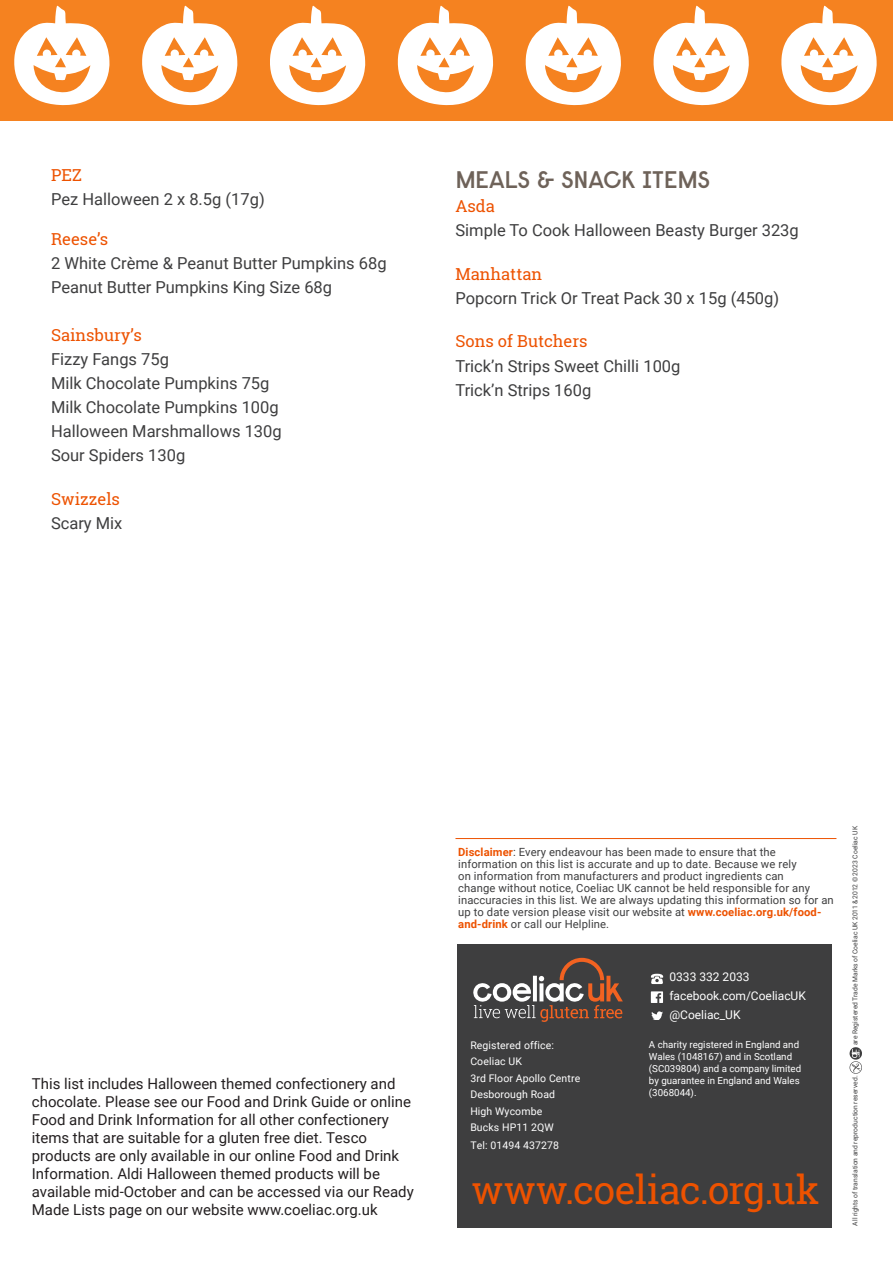
<style>
.page{position:relative;width:893px;height:1263px;background:#fff}
.page>*{position:absolute;margin:0;border:0;box-sizing:border-box;transform-origin:0 0}
.Body_copy{font:39px "Roboto Slab";letter-spacing:-.015em;color:#ed5200}
.Body_copy-2{font:600 24px "Raisonne";letter-spacing:-.015em;color:#6e6259}
.Body_copy-3{font:16.5px "Roboto";color:#3e3e3f}
.Body_copy-4{font:16.5px "Roboto Slab";color:#ed5200}
.Body_copy-5{font:15px/18px "Roboto";color:#231f20}
.t1{font:12px "Roboto";color:#fff}
.t2{font:11.25px/12px "Roboto";letter-spacing:.01em;color:#3e3e3f}
.Body_copy-6{font:10.5px/16.5px "Roboto";letter-spacing:.01em;color:#fff}
.Body_copy-7{font:9.75px/12px "Roboto";color:#fff}
.t3{font:6.75px "Roboto";letter-spacing:.005em;color:#3e3e3f}
.s1{font-weight:700;color:#ed5200}
</style>
<div class="page">
<div style="left:0;top:0;width:893px;height:121px;background:#f58220"></div>
<svg style="left:142px;top:6px;width:96px;height:100px"></svg>
<svg style="left:270px;top:6px;width:96px;height:100px"></svg>
<svg style="left:397px;top:6px;width:97px;height:100px"></svg>
<svg style="left:525px;top:6px;width:96px;height:100px"></svg>
<svg style="left:653px;top:6px;width:96px;height:100px"></svg>
<svg style="left:14px;top:6px;width:96px;height:100px"></svg>
<svg style="left:781px;top:6px;width:96px;height:100px"></svg>
<svg style="left:849px;top:1047px;width:13px;height:27px"></svg>
<div style="left:458px;top:944px;width:374px;height:283px;background:#3e3e3f"></div>
<svg style="left:651px;top:991px;width:12px;height:12px"></svg>
<svg style="left:651px;top:974px;width:12px;height:10px"></svg>
<svg style="left:473px;top:958px;width:150px;height:64px"></svg>
<svg style="left:651px;top:1011px;width:12px;height:8px"></svg>
<hr style="left:455px;top:838px;width:381px;height:1px;background:#ed5200">
<p class="Body_copy-4" style="left:51px;top:164px;width:32px">PEZ</p>
<p class="Body_copy-3" style="left:51px;top:188px;width:215px">Pez Halloween 2 x 8.5g (17g)</p>
<p class="Body_copy-4" style="left:51px;top:227px;width:59px">Reese’s</p>
<p class="Body_copy-3" style="left:51px;top:251px;width:337px">2 White Crème &amp; Peanut Butter Pumpkins 68g</p>
<p class="Body_copy-3" style="left:51px;top:275px;width:283px">Peanut Butter Pumpkins King Size 68g</p>
<p class="Body_copy-4" style="left:51px;top:324px;width:92px">Sainsbury’s</p>
<p class="Body_copy-3" style="left:51px;top:347px;width:119px">Fizzy Fangs 75g</p>
<p class="Body_copy-3" style="left:51px;top:372px;width:220px">Milk Chocolate Pumpkins 75g</p>
<p class="Body_copy-3" style="left:51px;top:396px;width:229px">Milk Chocolate Pumpkins 100g</p>
<p class="Body_copy-3" style="left:51px;top:420px;width:232px">Halloween Marshmallows 130g</p>
<p class="Body_copy-3" style="left:51px;top:444px;width:136px">Sour Spiders 130g</p>
<p class="Body_copy-4" style="left:51px;top:488px;width:70px">Swizzels</p>
<p class="Body_copy-3" style="left:51px;top:512px;width:73px">Scary Mix</p>
<p class="Body_copy-2" style="left:455px;top:164px;width:256px">MEALS &amp; SNACK ITEMS</p>
<p class="Body_copy-4" style="left:455px;top:194px;width:41px">Asda</p>
<p class="Body_copy-3" style="left:455px;top:218px;width:345px">Simple To Cook Halloween Beasty Burger 323g</p>
<p class="Body_copy-4" style="left:455px;top:262px;width:88px">Manhattan</p>
<p class="Body_copy-3" style="left:455px;top:286px;width:325px">Popcorn Trick Or Treat Pack 30 x 15g (450g)</p>
<p class="Body_copy-4" style="left:455px;top:330px;width:134px">Sons of Butchers</p>
<p class="Body_copy-3" style="left:455px;top:354px;width:226px">Trick’n Strips Sweet Chilli 100g</p>
<p class="Body_copy-3" style="left:455px;top:378px;width:137px">Trick’n Strips 160g</p>
<p class="Body_copy-5" style="left:32px;top:1074px;width:383px">This list includes Halloween themed confectionery and chocolate. Please see our Food and Drink Guide or online Food and Drink Information for all other confectionery items that are suitable for a gluten free diet. Tesco products are only available in our online Food and Drink Information. Aldi Halloween themed products will be available mid-October and can be accessed via our Ready Made Lists page on our website www.coeliac.org.uk</p>
<p class="t2" style="left:458px;top:845px;width:377px"><span class="s1">Disclaimer</span>: Every endeavour has been made to ensure that the information on this list is accurate and up to date. Because we rely<br>on information from manufacturers and product ingredients can<br>change without notice, Coeliac UK cannot be held responsible for any inaccuracies in this list. We are always updating this information so for an up to date version please visit our website at <span class="s1">www.coeliac.org.uk/food&shy;and-drink</span> or call our Helpline.</p>
<p class="t1" style="left:669px;top:968px;width:82px">0333 332 2033</p>
<p class="t1" style="left:669px;top:987px;width:138px">facebook.com/CoeliacUK</p>
<p class="Body_copy-6" style="left:470px;top:1036px;width:111px">Registered office:<br>Coeliac UK<br>3rd Floor Apollo Centre</p>
<p class="Body_copy-6" style="left:470px;top:1086px;width:86px">Desborough Road</p>
<p class="Body_copy-6" style="left:470px;top:1102px;width:73px">High Wycombe</p>
<p class="Body_copy-6" style="left:470px;top:1119px;width:85px">Bucks HP11 2QW</p>
<p class="Body_copy-6" style="left:470px;top:1137px;width:90px">Tel: 01494 437278</p>
<p class="t1" style="left:669px;top:1006px;width:73px">@Coeliac_UK</p>
<p class="Body_copy-7" style="left:649px;top:1038px;width:154px">A charity registered in England and<br>Wales (1048167) and in Scotland (SC039804) and a company limited by guarantee in England and Wales (3068044).</p>
<p class="Body_copy" style="left:472px;top:1163px;width:349px">www.coeliac.org.uk</p>
<p class="t3" style="left:850px;top:1045px;width:221px;rotate:-90deg">are Registered Trade Marks of Coeliac UK 2011 &amp; 2012 © 2023 Coeliac UK</p>
<p class="t3" style="left:850px;top:1225px;width:152px;rotate:-90deg">All rights of translation and reproduction reserved.</p>
</div>
